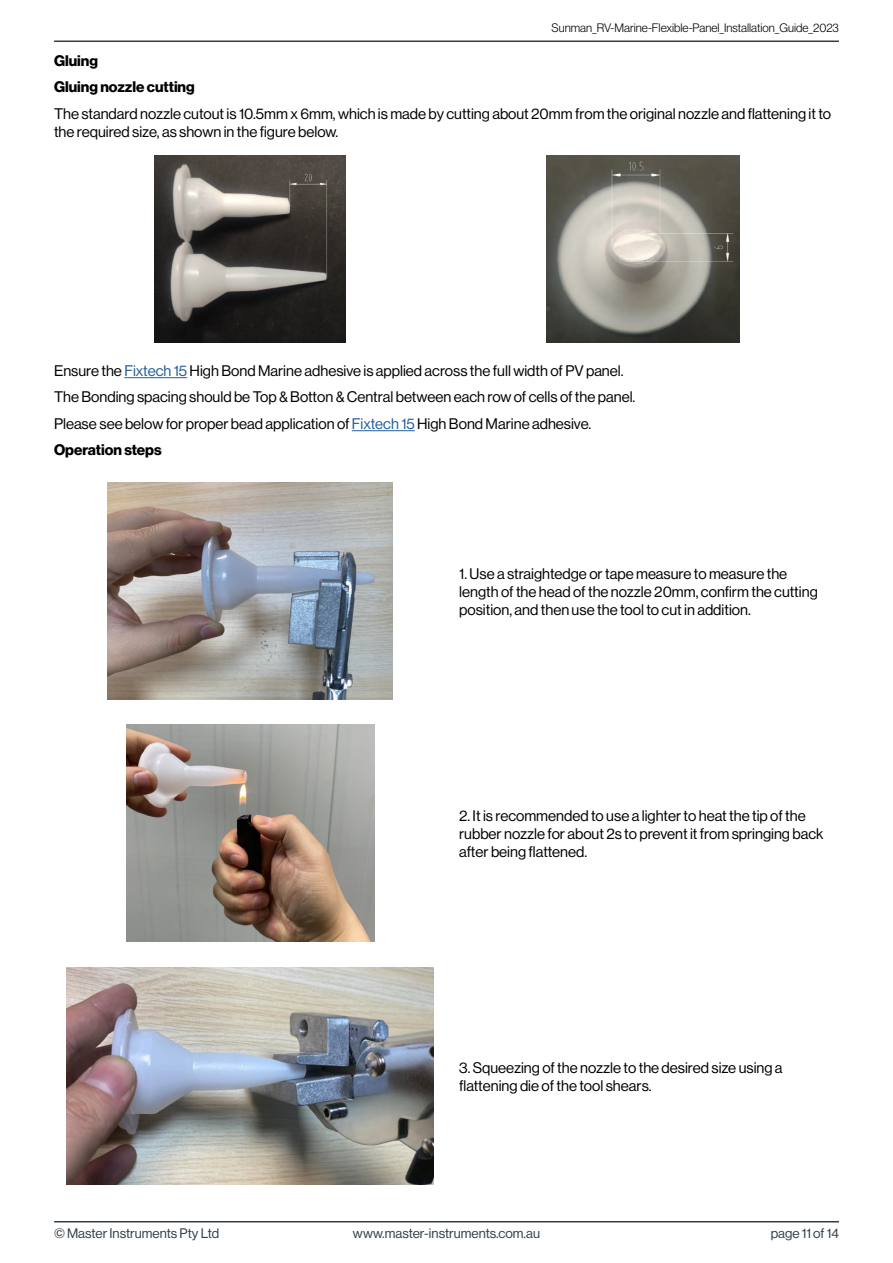
<style>
.page{position:relative;width:893px;height:1263px;background:#fff}
.page>*{position:absolute;margin:0;border:0;box-sizing:border-box;transform-origin:0 0}
.t1{font:15px/18px "N Haas Grotesk DS Pro 55 Rg";color:#000}
.t2{font:15px/26.5px "N Haas Grotesk DS Pro 75 Bd";color:#000}
.t3{font:13.5px "N Haas Grotesk DS Pro 55 Rg";color:#303e49}
.t4{font:12px "N Haas Grotesk DS Pro 45 Lt";color:#000}
.s1{color:#215e9e}
</style>
<div class="page">
<hr style="left:54px;top:1221px;width:785px;height:1px;background:#303e49">
<hr style="left:54px;top:41px;width:785px;height:1px;background:#303e49">
<hr style="left:124px;top:377px;width:63px;height:1px;background:#215e9e">
<hr style="left:352px;top:430px;width:63px;height:1px;background:#215e9e">
<img style="left:155px;top:155px;width:191px;height:187px">
<img style="left:546px;top:155px;width:193px;height:187px">
<img style="left:108px;top:482px;width:285px;height:217px">
<img style="left:126px;top:725px;width:248px;height:217px">
<img style="left:67px;top:967px;width:367px;height:217px">
<p class="t4" style="left:552px;top:21px;width:289px">Sunman_RV-Marine-Flexible-Panel_Installation_Guide_2023</p>
<p class="t2" style="left:54px;top:47px;width:142px">Gluing<br>Gluing nozzle cutting</p>
<p class="t1" style="left:54px;top:104px;width:779px">The standard nozzle cutout is 10.5mm x 6mm, which is made by cutting about 20mm from the original nozzle and flattening it to the required size, as shown in the figure below.</p>
<p class="t1" style="left:54px;top:357px;width:583px;line-height:26.5px">Ensure the <span class="s1">Fixtech 15</span> High Bond Marine adhesive is applied across the full width of PV panel.<br>The Bonding spacing should be Top &amp; Botton &amp; Central between each row of cells of the panel.<br>Please see below for proper bead application of <span class="s1">Fixtech 15</span> High Bond Marine adhesive.</p>
<p class="t2" style="left:54px;top:437px;width:109px">Operation steps</p>
<p class="t1" style="left:459px;top:565px;width:360px">1. Use a straightedge or tape measure to measure the length of the head of the nozzle 20mm, confirm the cutting position, and then use the tool to cut in addition.</p>
<p class="t1" style="left:459px;top:807px;width:366px">2. It is recommended to use a lighter to heat the tip of the rubber nozzle for about 2s to prevent it from springing back after being flattened.</p>
<p class="t1" style="left:459px;top:1058px;width:325px">3. Squeezing of the nozzle to the desired size using a flattening die of the tool shears.</p>
<p class="t3" style="left:54px;top:1226px;width:167px">© Master Instruments Pty Ltd</p>
<p class="t3" style="left:353px;top:1226px;width:189px">www.master-instruments.com.au</p>
<p class="t3" style="left:771px;top:1226px;width:70px">page 11 of 14</p>
</div>
